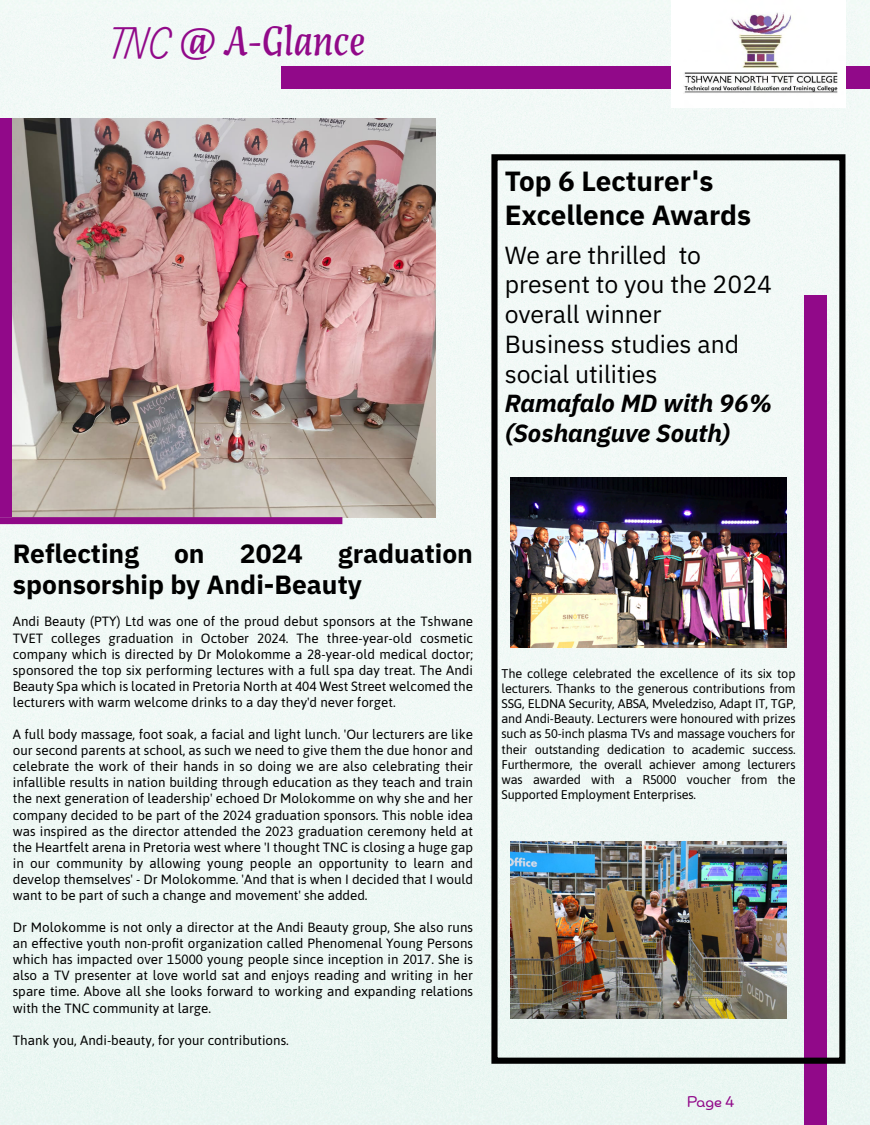
<style>
.page{position:relative;width:870px;height:1125px;background:#fff}
.page>*{position:absolute;margin:0;border:0;box-sizing:border-box;transform-origin:0 0}
.t1{font:40.38px "Artigo Display";color:#910989}
.t2{font:700 27.75px/33.4px "IBM Plex Sans";color:#000}
.t3{font:700 26.38px/31.6px "IBM Plex Sans";color:#000}
.t4{font:24.75px/29.8px "IBM Plex Sans";color:#000}
.t5{font:italic 700 24.75px/29.8px "IBM Plex Sans";color:#000}
.t6{font:15.62px "Chennai";color:#910989}
.t7{font:13.38px/16.1px "Asap";color:#000;text-align:justify}
.t8{font:12.62px/15.2px "Asap";letter-spacing:-.015em;color:#000;text-align:justify}
.s1{font-family:"Alkaline Caps"}
</style>
<div class="page">
<div style="left:0;top:0;width:869px;height:1125px;background:#f0f8f5"></div>
<div style="left:0;top:119px;width:435px;height:398px;background:#910989"></div>
<img style="left:13px;top:119px;width:422px;height:398px">
<div style="left:803px;top:296px;width:23px;height:829px;background:#910989"></div>
<div style="left:491px;top:154px;width:354px;height:910px;border:6px solid #000"></div>
<img style="left:510px;top:477px;width:276px;height:171px">
<img style="left:510px;top:841px;width:276px;height:177px">
<div style="left:282px;top:66px;width:587px;height:23px;background:#910989"></div>
<img style="left:671px;top:0;width:174px;height:107px">
<div style="left:0;top:517px;width:342px;height:7px;background:#8f0987"></div>
<h1 class="t1" style="left:113px;top:15px;width:253px"><span class="s1">TNC</span> @ A-Glance</h1>
<h2 class="t2" style="left:504px;top:163px;width:248px">Top 6 Lecturer's<br>Excellence Awards</h2>
<h3 class="t4" style="left:504px;top:238px;width:269px">We are thrilled to present to you the 2024 overall winner<br>Business studies and social utilities</h3>
<h3 class="t5" style="left:504px;top:387px;width:269px">Ramafalo MD with 96% (Soshanguve South)</h3>
<h3 class="t3" style="left:13px;top:535px;width:461px;text-indent:325px">graduation sponsorship by Andi-Beauty</h3>
<p class="t7" style="left:13px;top:613px;width:461px">Andi Beauty (PTY) Ltd was one of the proud debut sponsors at the Tshwane TVET colleges graduation in October 2024. The three-year-old cosmetic company which is directed by Dr Molokomme a 28-year-old medical doctor; sponsored the top six performing lectures with a full spa day treat. The Andi Beauty Spa which is located in Pretoria North at 404 West Street welcomed the lecturers with warm welcome drinks to a day they'd never forget.</p>
<p class="t7" style="left:13px;top:726px;width:461px">A full body massage, foot soak, a facial and light lunch. 'Our lecturers are like our second parents at school, as such we need to give them the due honor and celebrate the work of their hands in so doing we are also celebrating their infallible results in nation building through education as they teach and train the next generation of leadership' echoed Dr Molokomme on why she and her company decided to be part of the 2024 graduation sponsors. This noble idea was inspired as the director attended the 2023 graduation ceremony held at the Heartfelt arena in Pretoria west where 'I thought TNC is closing a huge gap in our community by allowing young people an opportunity to learn and develop themselves' - Dr Molokomme. 'And that is when I decided that I would want to be part of such a change and movement' she added.</p>
<p class="t7" style="left:13px;top:919px;width:461px">Dr Molokomme is not only a director at the Andi Beauty group, She also runs an effective youth non-profit organization called Phenomenal Young Persons which has impacted over 15000 young people since inception in 2017. She is also a TV presenter at love world sat and enjoys reading and writing in her spare time. Above all she looks forward to working and expanding relations with the TNC community at large.</p>
<p class="t7" style="left:13px;top:1031px;width:277px">Thank you, Andi-beauty, for your contributions.</p>
<h3 class="t3" style="left:13px;top:535px;width:128px">Reflecting</h3>
<h3 class="t3" style="left:174px;top:535px;width:32px">on</h3>
<h3 class="t3" style="left:240px;top:535px;width:65px">2024</h3>
<p class="t8" style="left:501px;top:665px;width:295px">The college celebrated the excellence of its six top lecturers. Thanks to the generous contributions from SSG, ELDNA Security, ABSA, Mveledziso, Adapt IT, TGP, and Andi-Beauty. Lecturers were honoured with prizes such as 50-inch plasma TVs and massage vouchers for their outstanding dedication to academic success.<br>Furthermore, the overall achiever among lecturers was awarded with a R5000 voucher from the Supported Employment Enterprises.</p>
<p class="t6" style="left:686px;top:1092px;width:48px">Page 4</p>
</div>
